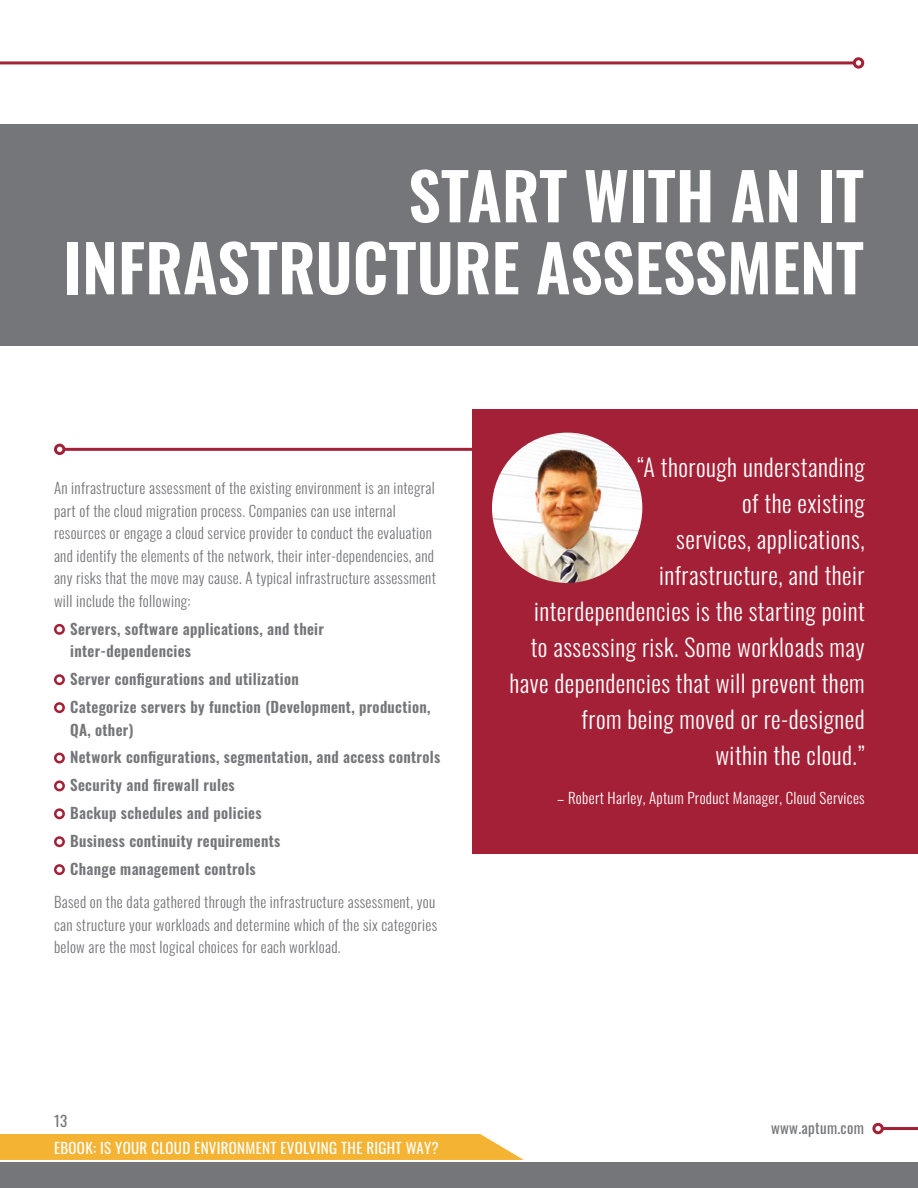
<style>
.page{position:relative;width:918px;height:1188px;background:#fff}
.page>*{position:absolute;margin:0;border:0;box-sizing:border-box;transform-origin:0 0}
.t1{font:600 64.5px/72px "Oswald";color:#fff;text-align:right}
.t2{font:300 24px/36px "Oswald";letter-spacing:.02em;color:#fff;text-align:right}
.t3{font:300 15px/22.5px "Oswald";letter-spacing:.02em;color:#757679}
.t4{font:600 15px/27.9px "Oswald";letter-spacing:.02em;color:#757679}
.t5{font:15px "Oswald";letter-spacing:.02em;color:#fff}
.t6{font:300 15px "Oswald";letter-spacing:.02em;color:#fff}
.t7{font:15px "Oswald";letter-spacing:.02em;color:#757679}
</style>
<div class="page">
<div style="left:0;top:124px;width:918px;height:222px;background:#757679"></div>
<div style="left:853px;top:57px;width:11px;height:12px;border:3px solid #a42036;border-radius:50%"></div>
<hr style="left:0;top:61px;width:854px;height:3px;background:#a42036">
<div style="left:872px;top:1123px;width:12px;height:11px;border:3px solid #a42036;border-radius:50%"></div>
<hr style="left:883px;top:1127px;width:35px;height:3px;background:#a42036">
<div style="left:0;top:1162px;width:918px;height:26px;background:#757679"></div>
<div style="left:54px;top:624px;width:11px;height:11px;border:3px solid #a42036;border-radius:50%"></div>
<div style="left:54px;top:674px;width:11px;height:11px;border:3px solid #a42036;border-radius:50%"></div>
<div style="left:54px;top:702px;width:11px;height:11px;border:3px solid #a42036;border-radius:50%"></div>
<div style="left:54px;top:753px;width:11px;height:10px;border:3px solid #a42036;border-radius:50%"></div>
<div style="left:54px;top:780px;width:11px;height:11px;border:3px solid #a42036;border-radius:50%"></div>
<div style="left:54px;top:808px;width:11px;height:11px;border:3px solid #a42036;border-radius:50%"></div>
<div style="left:54px;top:836px;width:11px;height:11px;border:3px solid #a42036;border-radius:50%"></div>
<div style="left:54px;top:864px;width:11px;height:11px;border:3px solid #a42036;border-radius:50%"></div>
<div style="left:54px;top:444px;width:11px;height:11px;border:3px solid #a42036;border-radius:50%"></div>
<hr style="left:65px;top:448px;width:853px;height:3px;background:#a42036">
<div style="left:472px;top:409px;width:446px;height:445px;background:#a42036"></div>
<img style="left:492px;top:433px;width:150px;height:150px;border-radius:75px">
<div style="left:0;top:1134px;width:524px;height:26px;background:#f4b333"></div>
<h1 class="t1" style="left:64px;top:164px;width:802px">START WITH AN IT<br>INFRASTRUCTURE ASSESSMENT</h1>
<p class="t3" style="left:54px;top:475px;width:383px">An infrastructure assessment of the existing environment is an integral part of the cloud migration process. Companies can use internal resources or engage a cloud service provider to conduct the evaluation and identify the elements of the network, their inter-dependencies, and any risks that the move may cause. A typical infrastructure assessment will include the following:</p>
<p class="t4" style="left:70px;top:618px;width:255px;line-height:22.5px">Servers, software applications, and their inter-dependencies</p>
<p class="t4" style="left:70px;top:666px;width:362px">Server configurations and utilization<br>Categorize servers by function (Development, production,</p>
<p class="t4" style="left:70px;top:716px;width:372px">QA, other)<br>Network configurations, segmentation, and access controls<br>Security and firewall rules<br>Backup schedules and policies<br>Business continuity requirements<br>Change management controls</p>
<p class="t3" style="left:54px;top:889px;width:385px">Based on the data gathered through the infrastructure assessment, you can structure your workloads and determine which of the six categories below are the most logical choices for each workload.</p>
<p class="t7" style="left:54px;top:1108px;width:15px">13</p>
<p class="t5" style="left:54px;top:1134px;width:386px">EBOOK: IS YOUR CLOUD ENVIRONMENT EVOLVING THE RIGHT WAY?</p>
<p class="t2" style="left:510px;top:447px;width:357px">“A thorough understanding<br>of the existing<br>services, applications,<br>infrastructure, and their interdependencies is the starting point<br>to assessing risk. Some workloads may have dependencies that will prevent them from being moved or re-designed<br>within the cloud.”</p>
<p class="t6" style="left:557px;top:784px;width:309px">– Robert Harley, Aptum Product Manager, Cloud Services</p>
<p class="t7" style="left:771px;top:1114px;width:94px">www.aptum.com</p>
</div>
